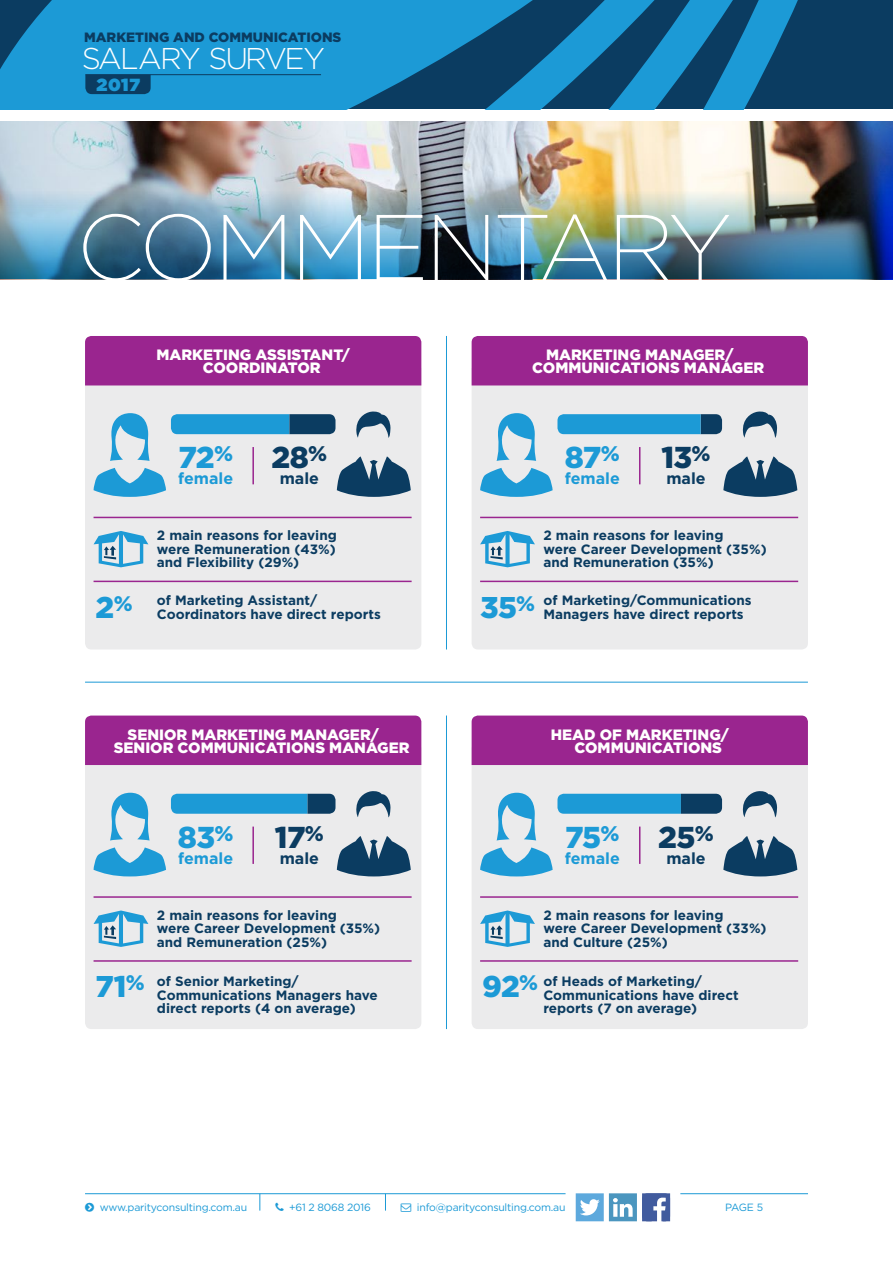
<style>
.page{position:relative;width:893px;height:1263px;background:#fff}
.page>*{position:absolute;margin:0;border:0;box-sizing:border-box;transform-origin:0 0}
.t1{font:200 93px "Gotham";letter-spacing:-.04em;color:#fff}
.t2{font:900 30.15px "Gotham";letter-spacing:-.035em;color:#1c9ad6}
.t3{font:900 30.15px "Gotham";letter-spacing:-.02em;color:#0b3c61}
.t4{font:300 30px "Gotham";letter-spacing:-.08em;color:#fff}
.t5{font:900 17.55px "Gotham";color:#1c9ad6}
.t6{font:700 16.05px "Gotham";color:#1c9ad6}
.t7{font:700 16.05px "Gotham";color:#0b3c61}
.t8{font:900 15px/13.5px "Gotham";color:#fff}
.t9{font:700 13.5px/13.5px "Gotham";color:#0b3c61}
.t10{font:900 13.5px "Gotham";color:#0b3c61}
.t11{font:10.5px "Gotham";letter-spacing:-.02em;color:#1c9ad6}
.s1{font-weight:900;font-size:30px;color:#1c9ad6}
.s2{font-weight:900;font-size:21px;color:#1c9ad6}
</style>
<div class="page">
<hr style="left:680px;top:1193px;width:128px;height:1px;background:#1c9ad6">
<hr style="left:85px;top:1193px;width:481px;height:1px;background:#1c9ad6">
<svg style="left:259px;top:1194px;width:1px;height:16px"></svg>
<svg style="left:385px;top:1194px;width:1px;height:16px"></svg>
<svg style="left:576px;top:1193px;width:94px;height:28px"></svg>
<hr style="left:85px;top:682px;width:723px;height:1px;background:#1c9ad6">
<hr style="left:446px;top:336px;width:1px;height:313px;background:#1c9ad6">
<img style="left:0;top:121px;width:893px;height:60px">
<div style="left:0;top:0;width:893px;height:109px;background:#0b3c61"></div>
<svg style="left:615px;top:0;width:183px;height:109px"></svg>
<svg style="left:0;top:0;width:615px;height:109px;fill:#1c9ad6"></svg>
<hr style="left:85px;top:74px;width:236px;height:1px;background:#0b3c61">
<svg style="left:85px;top:75px;width:66px;height:19px"></svg>
<div style="left:85px;top:385px;width:336px;height:264px;background:#ebebec"></div>
<div style="left:472px;top:385px;width:336px;height:264px;background:#ebebec"></div>
<img style="left:0;top:181px;width:893px;height:98px">
<div style="left:85px;top:336px;width:336px;height:49px;background:#9a258f"></div>
<div style="left:472px;top:336px;width:336px;height:49px;background:#9a258f"></div>
<hr style="left:94px;top:517px;width:318px;height:1px;background:#9a258f">
<hr style="left:480px;top:517px;width:318px;height:1px;background:#9a258f">
<hr style="left:94px;top:581px;width:318px;height:1px;background:#9a258f">
<hr style="left:480px;top:581px;width:318px;height:1px;background:#9a258f">
<svg style="left:94px;top:531px;width:54px;height:36px;background:#92c4de"></svg>
<svg style="left:480px;top:531px;width:55px;height:36px;background:#93c5de"></svg>
<hr style="left:446px;top:715px;width:1px;height:314px;background:#1c9ad6">
<svg style="left:94px;top:411px;width:317px;height:86px;background:#abc6d6"></svg>
<div style="left:85px;top:765px;width:336px;height:264px;background:#ebebec"></div>
<div style="left:85px;top:715px;width:336px;height:50px;background:#9a258f"></div>
<hr style="left:94px;top:896px;width:318px;height:2px;background:#9a258f">
<hr style="left:94px;top:960px;width:318px;height:2px;background:#9a258f">
<svg style="left:94px;top:910px;width:54px;height:37px;background:#94c5de"></svg>
<svg style="left:94px;top:790px;width:317px;height:86px;background:#abc8d8"></svg>
<div style="left:472px;top:765px;width:336px;height:264px;background:#ebebec"></div>
<div style="left:472px;top:715px;width:336px;height:50px;background:#9a258f"></div>
<hr style="left:480px;top:896px;width:318px;height:2px;background:#9a258f">
<hr style="left:480px;top:960px;width:318px;height:2px;background:#9a258f">
<svg style="left:480px;top:910px;width:55px;height:37px;background:#95c6de"></svg>
<svg style="left:480px;top:790px;width:317px;height:86px;background:#abc7d7"></svg>
<svg style="left:480px;top:411px;width:317px;height:86px;background:#abc8d8"></svg>
<p class="t10" style="left:84px;top:28px;width:259px">MARKETING AND COMMUNICATIONS</p>
<h3 class="t4" style="left:82px;top:39px;width:245px">SALARY SURVEY</h3>
<p class="t5" style="left:96px;top:72px;width:45px">2017</p>
<h1 class="t1" style="left:77px;top:189px;width:657px">COMMENTARY</h1>
<p class="t8" style="left:203px;top:348px;width:149px;text-indent:-46px">MARKETING ASSISTANT/<br>COORDINATOR</p>
<p class="t8" style="left:532px;top:348px;width:233px;text-indent:14px">MARKETING MANAGER/<br>COMMUNICATIONS MANAGER</p>
<h2 class="t2" style="left:178px;top:437px;width:56px">72<sup>%</sup></h2>
<p class="t6" style="left:178px;top:468px;width:57px">female</p>
<h2 class="t3" style="left:272px;top:437px;width:57px">28<sup>%</sup></h2>
<p class="t7" style="left:280px;top:468px;width:41px">male</p>
<h2 class="t2" style="left:565px;top:437px;width:57px">87<sup>%</sup></h2>
<p class="t6" style="left:565px;top:468px;width:57px">female</p>
<h2 class="t3" style="left:661px;top:437px;width:51px">13<sup>%</sup></h2>
<p class="t7" style="left:666px;top:468px;width:41px">male</p>
<p class="t9" style="left:157px;top:529px;width:181px;text-align:justify">2 main reasons for leaving were Remuneration (43%) and Flexibility (29%)</p>
<p class="t9" style="left:543px;top:529px;width:225px">2 main reasons for leaving<br>were Career Development (35%) and Remuneration (35%)</p>
<p class="t9" style="left:157px;top:594px;width:225px;text-indent:-61px"><span class="s1">2</span><span class="s2">%</span> of Marketing Assistant/<br>Coordinators have direct reports</p>
<p class="t9" style="left:543px;top:594px;width:210px;text-indent:-63px"><span class="s1">35</span><span class="s2">%</span> of Marketing/Communications<br>Managers have direct reports</p>
<p class="t8" style="left:114px;top:727px;width:297px;text-indent:14px">SENIOR MARKETING MANAGER/<br>SENIOR COMMUNICATIONS MANAGER</p>
<p class="t8" style="left:574px;top:727px;width:156px;text-indent:-24px">HEAD OF MARKETING/<br>COMMUNICATIONS</p>
<h2 class="t2" style="left:178px;top:816px;width:57px">83<sup>%</sup></h2>
<p class="t6" style="left:178px;top:847px;width:57px">female</p>
<h2 class="t3" style="left:275px;top:816px;width:51px">17<sup>%</sup></h2>
<p class="t7" style="left:280px;top:847px;width:41px">male</p>
<h2 class="t2" style="left:565px;top:816px;width:56px">75<sup>%</sup></h2>
<p class="t6" style="left:565px;top:847px;width:57px">female</p>
<h2 class="t3" style="left:658px;top:816px;width:57px">25<sup>%</sup></h2>
<p class="t7" style="left:666px;top:847px;width:41px">male</p>
<p class="t9" style="left:157px;top:908px;width:225px">2 main reasons for leaving<br>were Career Development (35%) and Remuneration (25%)</p>
<p class="t9" style="left:157px;top:974px;width:222px;text-indent:-61px"><span class="s1">71</span><span class="s2">%</span> of Senior Marketing/<br>Communications Managers have direct reports (4 on average)</p>
<p class="t9" style="left:543px;top:908px;width:225px">2 main reasons for leaving<br>were Career Development (33%) and Culture (25%)</p>
<p class="t9" style="left:543px;top:974px;width:197px;text-indent:-61px"><span class="s1">92</span><span class="s2">%</span> of Heads of Marketing/<br>Communications have direct reports (7 on average)</p>
<p class="t11" style="left:100px;top:1200px;width:149px">www.parityconsulting.com.au</p>
<p class="t11" style="left:289px;top:1200px;width:83px">+61 2 8068 2016</p>
<p class="t11" style="left:417px;top:1200px;width:150px">info@parityconsulting.com.au</p>
<p class="t11" style="left:725px;top:1200px;width:39px">PAGE 5</p>
</div>
